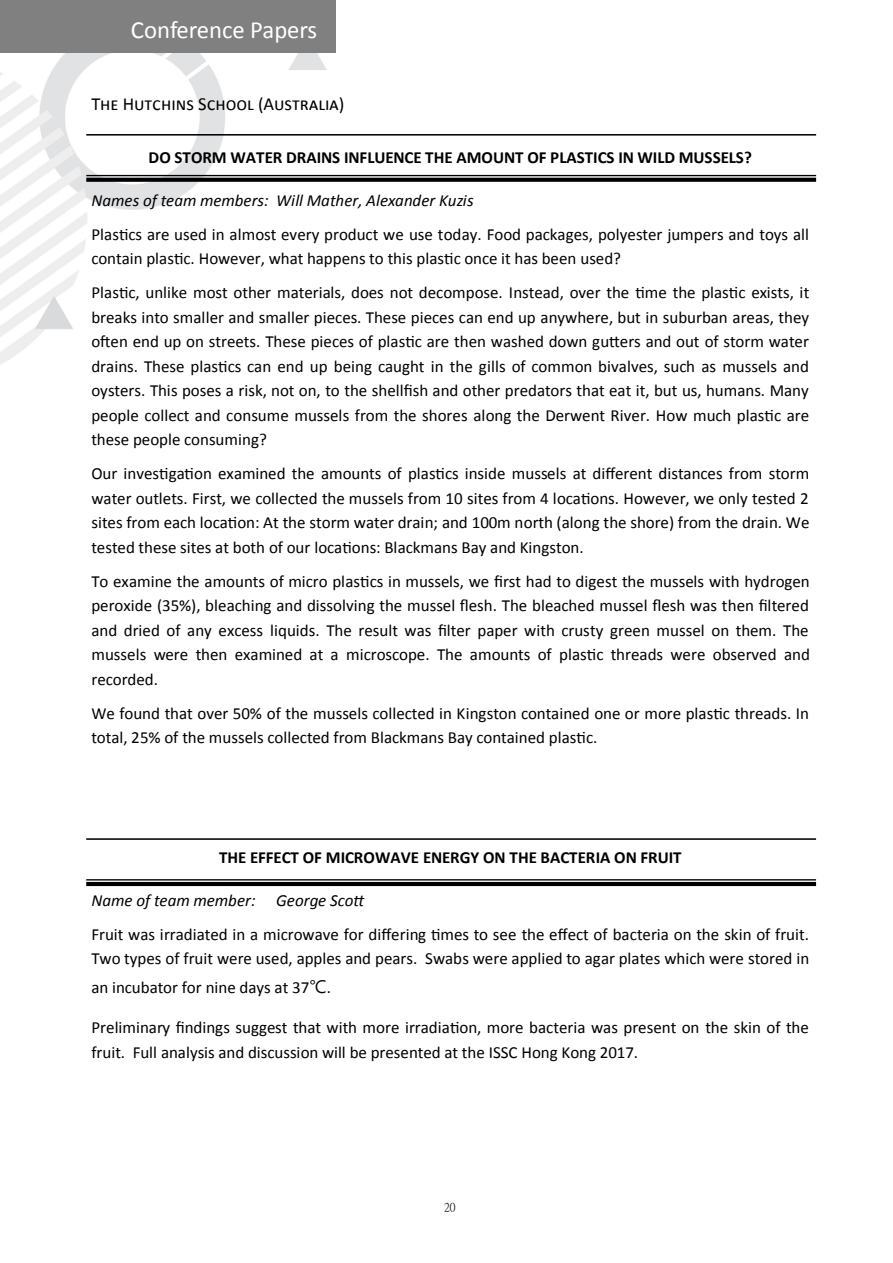
<style>
.page{position:relative;width:893px;height:1263px;background:#fff}
.page>*{position:absolute;margin:0;border:0;box-sizing:border-box;transform-origin:0 0}
.t1{font:24.75px "Calibri";letter-spacing:-.01em;color:#fff}
.t2{font:18.45px "Calibri";color:#000}
.t3{font:16.95px/24.6px "Calibri";color:#000}
.t4{font:700 16.95px "Calibri";color:#000}
.t5{font:12.15px "P Ming Li U";color:#000}
.s1{font-style:italic}
.s2{font-family:"Microsoft Jheng Hei"}
</style>
<div class="page">
<img style="left:0;top:53px;width:817px;height:834px">
<hr style="left:86px;top:134px;width:730px;height:2px;background:#000">
<hr style="left:86px;top:175px;width:730px;height:1px;background:#000">
<svg style="left:86px;top:178px;width:730px;height:4px;background:#0b0b0b"></svg>
<hr style="left:86px;top:838px;width:730px;height:2px;background:#000">
<hr style="left:86px;top:879px;width:730px;height:1px;background:#000">
<hr style="left:86px;top:882px;width:730px;height:4px;background:#000">
<div style="left:0;top:0;width:336px;height:53px;background:#808080"></div>
<p class="t1" style="left:131px;top:14px;width:188px">Conference Papers</p>
<p class="t2" style="left:91px;top:92px;width:254px">The Hutchins School (Australia)</p>
<p class="t4" style="left:149px;top:147px;width:605px">DO STORM WATER DRAINS INFLUENCE THE AMOUNT OF PLASTICS IN WILD MUSSELS?</p>
<p class="t3" style="left:91px;top:183px;width:719px;line-height:33.9px"><span class="s1">Names of team members: Will Mather, Alexander Kuzis<br></span>Plastics are used in almost every product we use today. Food packages, polyester jumpers and toys all</p>
<p class="t3" style="left:91px;top:242px;width:719px;line-height:33.9px">contain plastic. However, what happens to this plastic once it has been used?<br>Plastic, unlike most other materials, does not decompose. Instead, over the time the plastic exists, it</p>
<p class="t3" style="left:91px;top:305px;width:719px;text-align:justify">breaks into smaller and smaller pieces. These pieces can end up anywhere, but in suburban areas, they often end up on streets. These pieces of plastic are then washed down gutters and out of storm water drains. These plastics can end up being caught in the gills of common bivalves, such as mussels and oysters. This poses a risk, not on, to the shellfish and other predators that eat it, but us, humans. Many people collect and consume mussels from the shores along the Derwent River. How much plastic are these people consuming?</p>
<p class="t3" style="left:91px;top:461px;width:720px;text-align:justify">Our investigation examined the amounts of plastics inside mussels at different distances from storm water outlets. First, we collected the mussels from 10 sites from 4 locations. However, we only tested 2 sites from each location: At the storm water drain; and 100m north (along the shore) from the drain. We tested these sites at both of our locations: Blackmans Bay and Kingston.</p>
<p class="t3" style="left:91px;top:569px;width:720px;text-align:justify">To examine the amounts of micro plastics in mussels, we first had to digest the mussels with hydrogen peroxide (35%), bleaching and dissolving the mussel flesh. The bleached mussel flesh was then filtered and dried of any excess liquids. The result was filter paper with crusty green mussel on them. The mussels were then examined at a microscope. The amounts of plastic threads were observed and recorded.</p>
<p class="t3" style="left:91px;top:701px;width:719px">We found that over 50% of the mussels collected in Kingston contained one or more plastic threads. In total, 25% of the mussels collected from Blackmans Bay contained plastic.</p>
<p class="t4" style="left:219px;top:847px;width:464px">THE EFFECT OF MICROWAVE ENERGY ON THE BACTERIA ON FRUIT</p>
<p class="t3" style="left:91px;top:883px;width:719px;line-height:33.9px"><span class="s1">Name of team member: George Scott<br></span>Fruit was irradiated in a microwave for differing times to see the effect of bacteria on the skin of fruit.</p>
<p class="t3" style="left:91px;top:944px;width:719px;line-height:28.3px">Two types of fruit were used, apples and pears. Swabs were applied to agar plates which were stored in an incubator for nine days at 37<span class="s2">℃</span>.</p>
<p class="t3" style="left:91px;top:1015px;width:719px">Preliminary findings suggest that with more irradiation, more bacteria was present on the skin of the fruit. Full analysis and discussion will be presented at the ISSC Hong Kong 2017.</p>
<p class="t5" style="left:444px;top:1202px;width:13px">20</p>
</div>
